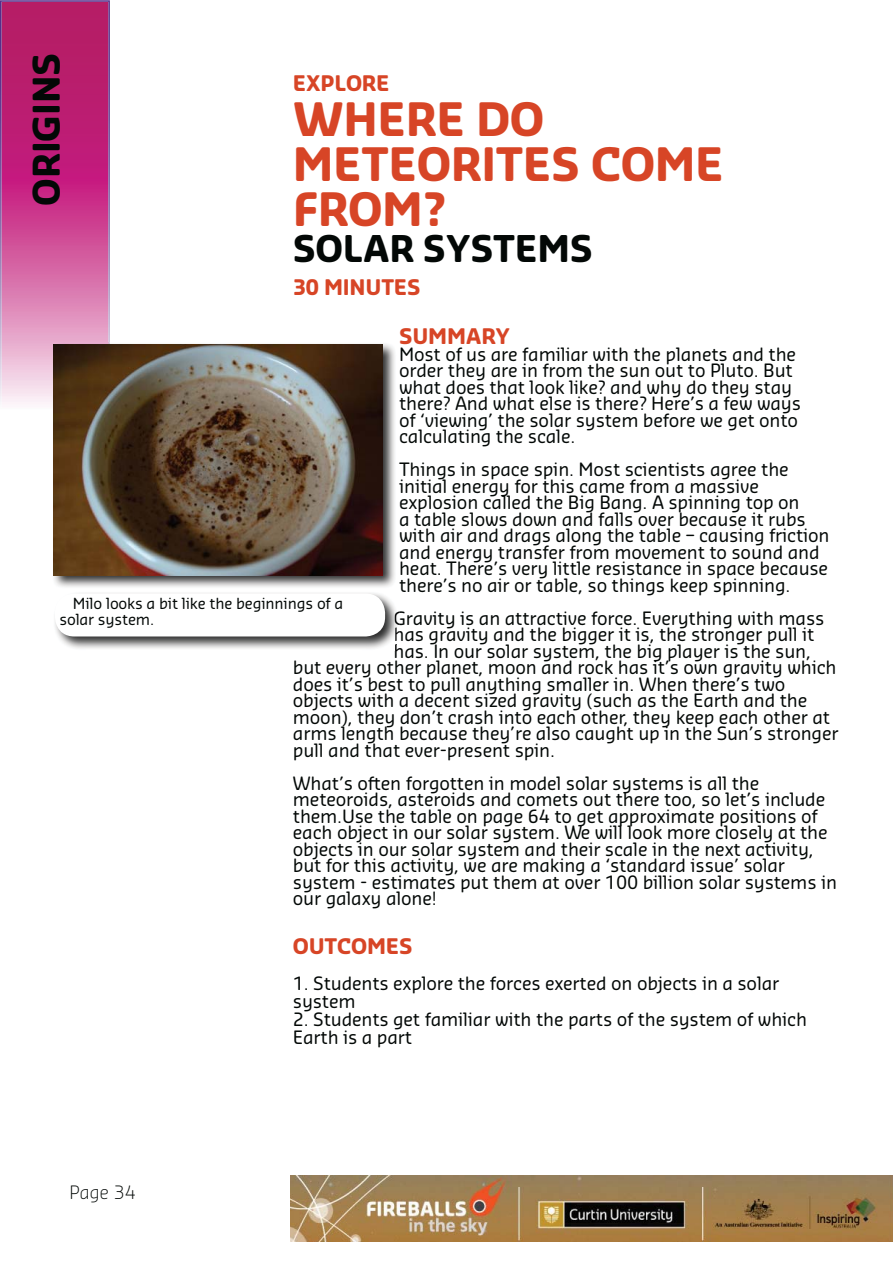
<style>
.page{position:relative;width:893px;height:1263px;background:#fff}
.page>*{position:absolute;margin:0;border:0;box-sizing:border-box;transform-origin:0 0}
.t1{font:700 45px/45px "Sansa Soft Pro";letter-spacing:-.01em;color:#d74526}
.t2{font:700 36px "Sansa Soft Pro";letter-spacing:-.01em;color:#030806}
.t3{font:700 21px "Sansa Soft Pro";letter-spacing:-.01em;color:#d74526}
.t4{font:18px/16.5px "Sansa Soft Pro";letter-spacing:-.01em;color:#030806}
.t5{font:300 18px "Sansa Soft Pro";color:#030806}
.t6{font:15px/16.5px "Sansa Soft Pro";letter-spacing:-.01em;color:#030806}
.s1{color:#010202}
</style>
<div class="page">
<img style="left:290px;top:1176px;width:603px;height:65px">
<svg style="left:0;top:0;width:110px;height:404px;background:#c44b91"></svg>
<img style="left:53px;top:344px;width:342px;height:243px">
<img style="left:52px;top:342px;width:58px;height:68px">
<img style="left:54px;top:345px;width:328px;height:230px">
<img style="left:55px;top:593px;width:341px;height:56px">
<img style="left:395px;top:611px;width:2px;height:33px">
<div style="left:56px;top:595px;width:328px;height:40px;background:#fff;border-radius:18px"></div>
<div style="left:55px;top:594px;width:330px;height:43px;border:3px solid #fff;border-radius:18px"></div>
<h2 class="t2" style="left:26px;top:206px;width:155px;rotate:-90deg">ORIGINS</h2>
<p class="t3" style="left:293px;top:71px;width:98px">EXPLORE</p>
<h1 class="t1" style="left:293px;top:98px;width:432px">WHERE DO<br>METEORITES COME<br>FROM?</h1>
<h2 class="t2" style="left:293px;top:228px;width:301px">SOLAR SYSTEMS</h2>
<p class="t3" style="left:293px;top:275px;width:129px">30 MINUTES</p>
<p class="t3" style="left:399px;top:325px;width:113px">SUMMARY</p>
<p class="t4" style="left:399px;top:347px;width:403px">Most of us are familiar with the planets and the order they are in from the sun out to Pluto. But what does that look like? and why do they stay there? And what else is there? Here’s a few ways of ‘viewing’ the solar system before we get onto calculating the scale.</p>
<p class="t4" style="left:399px;top:462px;width:432px">Things in space spin. Most scientists agree the initial energy for this came from a massive explosion called the Big Bang. A spinning top on<br>a table slows down and falls over because it rubs with air and drags along the table – causing friction and energy transfer from movement to sound and heat. There’s very little resistance in space because there’s no air or table, so things keep spinning.</p>
<p class="t4" style="left:394px;top:611px;width:432px"><span class="s1">G</span>ravity is an attractive force. Everything with mass</p>
<p class="t4" style="left:394px;top:627px;width:422px"><span class="s1">h</span>as gravity and the bigger it is, the stronger pull it</p>
<p class="t4" style="left:394px;top:644px;width:419px"><span class="s1">h</span>as. In our solar system, the big player is the sun,</p>
<p class="t4" style="left:293px;top:660px;width:545px">but every other planet, moon and rock has it’s own gravity which</p>
<p class="t4" style="left:293px;top:677px;width:494px">does it’s best to pull anything smaller in. When there’s two</p>
<p class="t4" style="left:293px;top:693px;width:516px">objects with a decent sized gravity (such as the Earth and the</p>
<p class="t4" style="left:293px;top:710px;width:539px">moon), they don’t crash into each other, they keep each other at</p>
<p class="t4" style="left:293px;top:726px;width:547px">arms length because they’re also caught up in the Sun’s stronger</p>
<p class="t4" style="left:293px;top:743px;width:264px">pull and that ever-present spin.</p>
<p class="t4" style="left:293px;top:776px;width:546px">What’s often forgotten in model solar systems is all the meteoroids, asteroids and comets out there too, so let’s include them.Use the table on page 64 to get approximate positions of each object in our solar system. We will look more closely at the objects in our solar system and their scale in the next activity, but for this activity, we are making a ‘standard issue’ solar system - estimates put them at over 100 billion solar systems in our galaxy alone!</p>
<p class="t3" style="left:293px;top:935px;width:121px">OUTCOMES</p>
<p class="t4" style="left:293px;top:976px;width:488px;line-height:18px">1. Students explore the forces exerted on objects in a solar system</p>
<p class="t4" style="left:293px;top:1012px;width:516px;line-height:18px">2. Students get familiar with the parts of the system of which<br>Earth is a part</p>
<p class="t6" style="left:59px;top:596px;width:285px;text-indent:13px">Milo looks a bit like the beginnings of a solar system.</p>
<p class="t5" style="left:70px;top:1182px;width:68px">Page 34</p>
</div>
